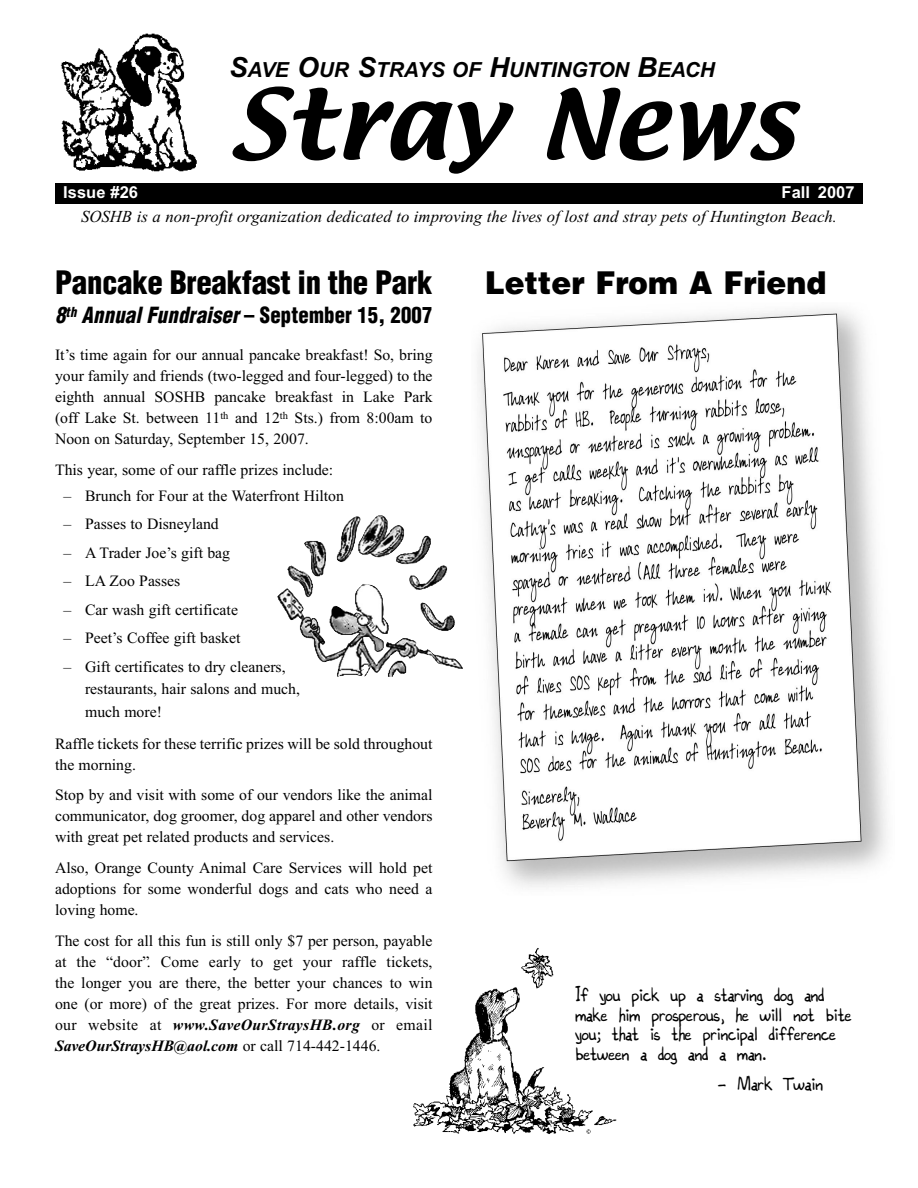
<style>
.page{position:relative;width:918px;height:1188px;background:#fff}
.page>*{position:absolute;margin:0;border:0;box-sizing:border-box;transform-origin:0 0}
.t1{font:85.5px "Textile";letter-spacing:.015em;color:#000;scale:1.1 1}
.t2{font:900 condensed 31.5px "Helvetica";letter-spacing:-.01em;color:#000}
.t3{font:900 31.5px "Helvetica";color:#000;scale:.95 1}
.t4{font:italic 900 condensed 21.75px "Helvetica";letter-spacing:.01em;color:#000;scale:.95 1}
.t5{font:italic 700 20.85px "Arial";letter-spacing:-.01em;color:#000}
.t6{font:17.25px/19.5px "James";letter-spacing:-.02em;color:#000;scale:.89 1}
.t7{font:17.25px "James";letter-spacing:-.02em;color:#000;scale:.9 1}
.t8{font:italic 16.65px "Times New Roman";color:#000}
.t9{font:700 16.5px "Arial";color:#fff}
.t10{font:15.75px/21px "Times New Roman";color:#000;text-align:justify}
.s1{font-size:27.75px}
.s2{font-style:normal}
.s3{font-weight:700;font-style:italic}
</style>
<div class="page">
<div style="left:55px;top:183px;width:808px;height:20px;background:#000"></div>
<img style="left:60px;top:33px;width:137px;height:139px">
<img style="left:477px;top:309px;width:410px;height:578px">
<img style="left:413px;top:948px;width:204px;height:186px">
<img style="left:277px;top:515px;width:186px;height:162px">
<h3 class="t5" style="left:229px;top:62px;width:487px"><span class="s1">S</span>AVE <span class="s1">O</span>UR <span class="s1">S</span>TRAYS OF <span class="s1">H</span>UNTINGTON <span class="s1">B</span>EACH</h3>
<h1 class="t1" style="left:229px;top:88px;width:516px">Stray News</h1>
<p class="t9" style="left:63px;top:186px;width:76px">Issue #26</p>
<p class="t9" style="left:782px;top:186px;width:74px">Fall 2007</p>
<p class="t8" style="left:81px;top:211px;width:758px">SOSHB is a non-profit organization dedicated to improving the lives of lost and stray pets of Huntington Beach.</p>
<h2 class="t2" style="left:55px;top:270px;width:379px">Pancake Breakfast in the Park</h2>
<h3 class="t4" style="left:55px;top:307px;width:399px">8<sup>th</sup> Annual Fundraiser <span class="s2">– September 15, 2007</span></h3>
<p class="t10" style="left:55px;top:346px;width:379px">It’s time again for our annual pancake breakfast! So, bring your family and friends (two-legged and four-legged) to the eighth annual SOSHB pancake breakfast in Lake Park (off Lake St. between 11<sup>th</sup> and 12<sup>th</sup> Sts.) from 8:00am to Noon on Saturday, September 15, 2007.</p>
<p class="t10" style="left:55px;top:461px;width:280px">This year, some of our raffle prizes include:</p>
<p class="t10" style="left:63px;top:486px;width:282px">– Brunch for Four at the Waterfront Hilton</p>
<p class="t10" style="left:63px;top:515px;width:157px">– Passes to Disneyland</p>
<p class="t10" style="left:63px;top:543px;width:168px">– A Trader Joe’s gift bag</p>
<p class="t10" style="left:63px;top:572px;width:118px">– LA Zoo Passes</p>
<p class="t10" style="left:63px;top:601px;width:176px">– Car wash gift certificate</p>
<p class="t10" style="left:63px;top:629px;width:178px">– Peet’s Coffee gift basket</p>
<p class="t10" style="left:85px;top:657px;width:217px;line-height:22.5px;text-align:left;text-indent:-22px">– Gift certificates to dry cleaners, restaurants, hair salons and much, much more!</p>
<p class="t10" style="left:55px;top:734px;width:379px">Raffle tickets for these terrific prizes will be sold throughout the morning.</p>
<p class="t10" style="left:55px;top:786px;width:379px">Stop by and visit with some of our vendors like the animal communicator, dog groomer, dog apparel and other vendors with great pet related products and services.</p>
<p class="t10" style="left:55px;top:859px;width:379px">Also, Orange County Animal Care Services will hold pet adoptions for some wonderful dogs and cats who need a loving home.</p>
<p class="t10" style="left:55px;top:932px;width:379px">The cost for all this fun is still only $7 per person, payable at the “door”. Come early to get your raffle tickets, the longer you are there, the better your chances to win one (or more) of the great prizes. For more details, visit our website at <span class="s3">www.SaveOurStraysHB.org</span> or email <span class="s3">SaveOurStraysHB@aol.com</span> or call 714-442-1446.</p>
<h2 class="t3" style="left:485px;top:271px;width:361px">Letter From A Friend</h2>
<p class="t6" style="left:575px;top:987px;width:313px">If you pick up a starving dog and make him prosperous, he will not bite you; that is the principal difference between a dog and a man.</p>
<p class="t7" style="left:717px;top:1076px;width:119px">- Mark Twain</p>
</div>
